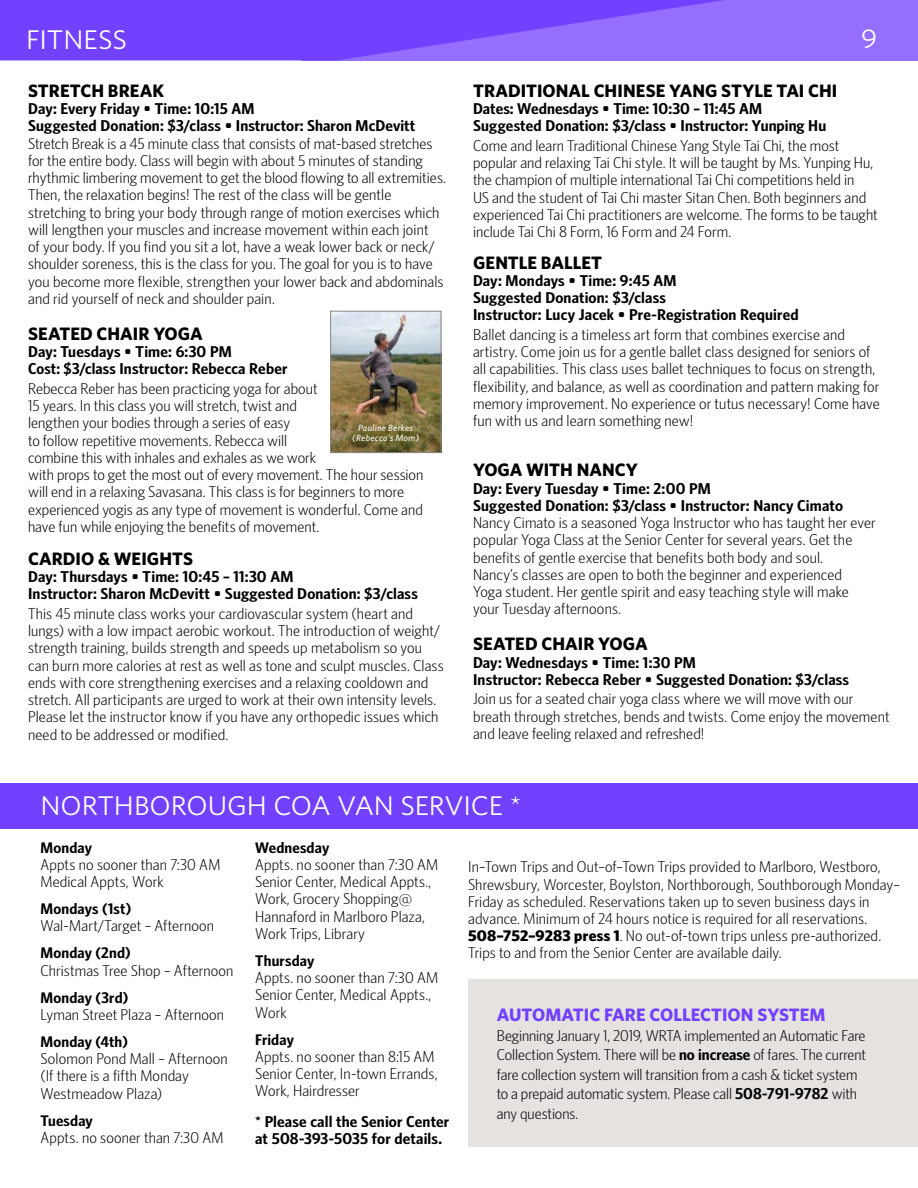
<style>
.page{position:relative;width:918px;height:1188px;background:#fff}
.page>*{position:absolute;margin:0;border:0;box-sizing:border-box;transform-origin:0 0}
.t1{font:27px "Whitney";letter-spacing:-.005em;color:#fff;scale:1.05 1}
.t2{font:700 18px "Whitney";color:#000}
.t3{font:700 18px "Whitney";color:#7240ff}
.t4{font:300 15.75px/17.2px "Whitney Condensed";letter-spacing:.005em;color:#000;scale:1.18 1}
.t5{font:600 15.75px/17.2px "Whitney Condensed";letter-spacing:.01em;color:#000;scale:1.18 1}
.t6{font:300 15.75px/19.5px "Whitney Condensed";letter-spacing:.005em;color:#000;scale:1.17 1}
.t7{font:600 15.45px "Whitney Condensed";letter-spacing:.01em;color:#000;scale:1.18 1}
.t8{font:italic 500 9.15px/10.4px "Whitney";letter-spacing:.025em;color:#fff;text-align:center}
.s1{font-weight:700;font-size:15.45px}
.s2{font-size:15.45px}
.s3{font-weight:600}
</style>
<div class="page">
<div style="left:302px;top:0;width:616px;height:60px;background:#946eff"></div>
<svg style="left:0;top:0;width:723px;height:60px;fill:#7240ff"></svg>
<img style="left:332px;top:313px;width:107px;height:138px">
<div style="left:330px;top:311px;width:111px;height:142px;border:1px solid #8c8780"></div>
<div style="left:344px;top:415px;width:87px;height:39px;background:#5a621f;opacity:.6"></div>
<div style="left:0;top:783px;width:918px;height:45px;background:#7240ff"></div>
<div style="left:469px;top:980px;width:449px;height:167px;background:#e5e2e0"></div>
<h1 class="t1" style="left:26px;top:24px;width:97px">FITNESS</h1>
<h1 class="t1" style="left:861px;top:23px;width:17px">9</h1>
<p class="t2" style="left:28px;top:80px;width:138px">STRETCH BREAK</p>
<p class="t5" style="left:28px;top:100px;width:330px">Day: Every Friday • Time: 10:15 AM<br>Suggested Donation: $3/class • Instructor: Sharon McDevitt</p>
<p class="t4" style="left:28px;top:134px;width:356px">Stretch Break is a 45 minute class that consists of mat-based stretches for the entire body. Class will begin with about 5 minutes of standing rhythmic limbering movement to get the blood flowing to all extremities.<br>Then, the relaxation begins! The rest of the class will be gentle stretching to bring your body through range of motion exercises which will lengthen your muscles and increase movement within each joint<br>of your body. If you find you sit a lot, have a weak lower back or neck/ shoulder soreness, this is the class for you. The goal for you is to have you become more flexible, strengthen your lower back and abdominals and rid yourself of neck and shoulder pain.</p>
<p class="t2" style="left:28px;top:323px;width:176px">SEATED CHAIR YOGA</p>
<p class="t5" style="left:28px;top:343px;width:221px">Day: Tuesdays • Time: 6:30 PM<br>Cost: $3/class Instructor: Rebecca Reber</p>
<p class="t4" style="left:28px;top:380px;width:337px">Rebecca Reber has been practicing yoga for about<br>15 years. In this class you will stretch, twist and<br>lengthen your bodies through a series of easy<br>to follow repetitive movements. Rebecca will<br>combine this with inhales and exhales as we work<br>with props to get the most out of every movement. The hour session will end in a relaxing Savasana. This class is for beginners to more experienced yogis as any type of movement is wonderful. Come and have fun while enjoying the benefits of movement.</p>
<p class="t2" style="left:28px;top:548px;width:166px">CARDIO &amp; WEIGHTS</p>
<p class="t5" style="left:28px;top:568px;width:332px">Day: Thursdays • Time: 10:45 – 11:30 AM<br>Instructor: Sharon McDevitt • Suggested Donation: $3/class</p>
<p class="t4" style="left:28px;top:605px;width:354px">This 45 minute class works your cardiovascular system (heart and lungs) with a low impact aerobic workout. The introduction of weight/ strength training, builds strength and speeds up metabolism so you can burn more calories at rest as well as tone and sculpt muscles. Class ends with core strengthening exercises and a relaxing cooldown and stretch. All participants are urged to work at their own intensity levels.<br>Please let the instructor know if you have any orthopedic issues which need to be addressed or modified.</p>
<p class="t2" style="left:473px;top:80px;width:366px">TRADITIONAL CHINESE YANG STYLE TAI CHI</p>
<p class="t5" style="left:473px;top:100px;width:301px">Dates: Wednesdays • Time: 10:30 – 11:45 AM<br>Suggested Donation: $3/class • Instructor: Yunping Hu</p>
<p class="t4" style="left:473px;top:137px;width:345px">Come and learn Traditional Chinese Yang Style Tai Chi, the most popular and relaxing Tai Chi style. It will be taught by Ms. Yunping Hu, the champion of multiple international Tai Chi competitions held in<br>US and the student of Tai Chi master Sitan Chen. Both beginners and experienced Tai Chi practitioners are welcome. The forms to be taught include Tai Chi 8 Form, 16 Form and 24 Form.</p>
<p class="t2" style="left:473px;top:251px;width:131px">GENTLE BALLET</p>
<p class="t5" style="left:473px;top:272px;width:278px">Day: Mondays • Time: 9:45 AM<br>Suggested Donation: $3/class<br>Instructor: Lucy Jacek • Pre-Registration Required</p>
<p class="t4" style="left:473px;top:326px;width:346px">Ballet dancing is a timeless art form that combines exercise and artistry. Come join us for a gentle ballet class designed for seniors of all capabilities. This class uses ballet techniques to focus on strength, flexibility, and balance, as well as coordination and pattern making for memory improvement. No experience or tutus necessary! Come have fun with us and learn something new!</p>
<p class="t2" style="left:473px;top:459px;width:166px">YOGA WITH NANCY</p>
<p class="t5" style="left:473px;top:479px;width:315px">Day: Every Tuesday • Time: 2:00 PM<br>Suggested Donation: $3/class • Instructor: Nancy Cimato</p>
<p class="t4" style="left:473px;top:514px;width:343px">Nancy Cimato is a seasoned Yoga Instructor who has taught her ever popular Yoga Class at the Senior Center for several years. Get the benefits of gentle exercise that benefits both body and soul.<br>Nancy’s classes are open to both the beginner and experienced<br>Yoga student. Her gentle spirit and easy teaching style will make your Tuesday afternoons.</p>
<p class="t2" style="left:473px;top:633px;width:176px">SEATED CHAIR YOGA</p>
<p class="t5" style="left:473px;top:653px;width:320px">Day: Wednesdays • Time: 1:30 PM<br>Instructor: Rebecca Reber • Suggested Donation: $3/class</p>
<p class="t4" style="left:473px;top:690px;width:355px">Join us for a seated chair yoga class where we will move with our breath through stretches, bends and twists. Come enjoy the movement and leave feeling relaxed and refreshed!</p>
<p class="t8" style="left:352px;top:422px;width:68px">Pauline Berkes (Rebecca’s Mom)</p>
<h1 class="t1" style="left:40px;top:790px;width:459px">NORTHBOROUGH COA VAN SERVICE *</h1>
<p class="t7" style="left:255px;top:838px;width:64px">Wednesday</p>
<p class="t4" style="left:255px;top:856px;width:157px">Appts. no sooner than 7:30 AM<br>Senior Center, Medical Appts.,<br>Work, Grocery Shopping@<br>Hannaford in Marlboro Plaza,<br>Work Trips, Library</p>
<p class="t7" style="left:255px;top:952px;width:52px">Thursday</p>
<p class="t4" style="left:255px;top:969px;width:157px">Appts. no sooner than 7:30 AM<br>Senior Center, Medical Appts.,<br>Work</p>
<p class="t7" style="left:255px;top:1030px;width:34px">Friday</p>
<p class="t4" style="left:255px;top:1048px;width:156px">Appts. no sooner than 8:15 AM<br>Senior Center, In-town Errands,<br>Work, Hairdresser</p>
<p class="t5" style="left:255px;top:1113px;width:166px">* Please call the Senior Center at 508-393-5035 for details.</p>
<p class="t7" style="left:40px;top:838px;width:45px">Monday</p>
<p class="t4" style="left:40px;top:856px;width:154px">Appts no sooner than 7:30 AM<br>Medical Appts, Work</p>
<p class="t7" style="left:40px;top:900px;width:78px">Mondays (1st)</p>
<p class="t4" style="left:40px;top:917px;width:149px">Wal-Mart/Target – Afternoon</p>
<p class="t7" style="left:40px;top:944px;width:78px">Monday (2nd)</p>
<p class="t4" style="left:40px;top:961px;width:165px">Christmas Tree Shop – Afternoon</p>
<p class="t7" style="left:40px;top:988px;width:76px">Monday (3rd)</p>
<p class="t4" style="left:40px;top:1006px;width:157px">Lyman Street Plaza – Afternoon</p>
<p class="t7" style="left:40px;top:1033px;width:76px">Monday (4th)</p>
<p class="t4" style="left:40px;top:1050px;width:160px">Solomon Pond Mall – Afternoon (If there is a fifth Monday<br>Westmeadow Plaza)</p>
<p class="t7" style="left:40px;top:1111px;width:46px">Tuesday</p>
<p class="t4" style="left:40px;top:1129px;width:157px">Appts. no sooner than 7:30 AM</p>
<p class="t4" style="left:468px;top:858px;width:367px">In–Town Trips and Out–of–Town Trips provided to Marlboro, Westboro, Shrewsbury, Worcester, Boylston, Northborough, Southborough Monday– Friday as scheduled. Reservations taken up to seven business days in advance. Minimum of 24 hours notice is required for all reservations.<br><span class="s1">508–752–9283 press 1</span><span class="s2">.</span> No out-of-town trips unless pre-authorized.<br>Trips to and from the Senior Center are available daily.</p>
<p class="t3" style="left:497px;top:1004px;width:330px">AUTOMATIC FARE COLLECTION SYSTEM</p>
<p class="t6" style="left:497px;top:1025px;width:317px">Beginning January 1, 2019, WRTA implemented an Automatic Fare Collection System. There will be <span class="s3">no increase</span> of fares. The current fare collection system will transition from a cash &amp; ticket system to a prepaid automatic system. Please call <span class="s3">508-791-9782</span> with any questions.</p>
</div>
